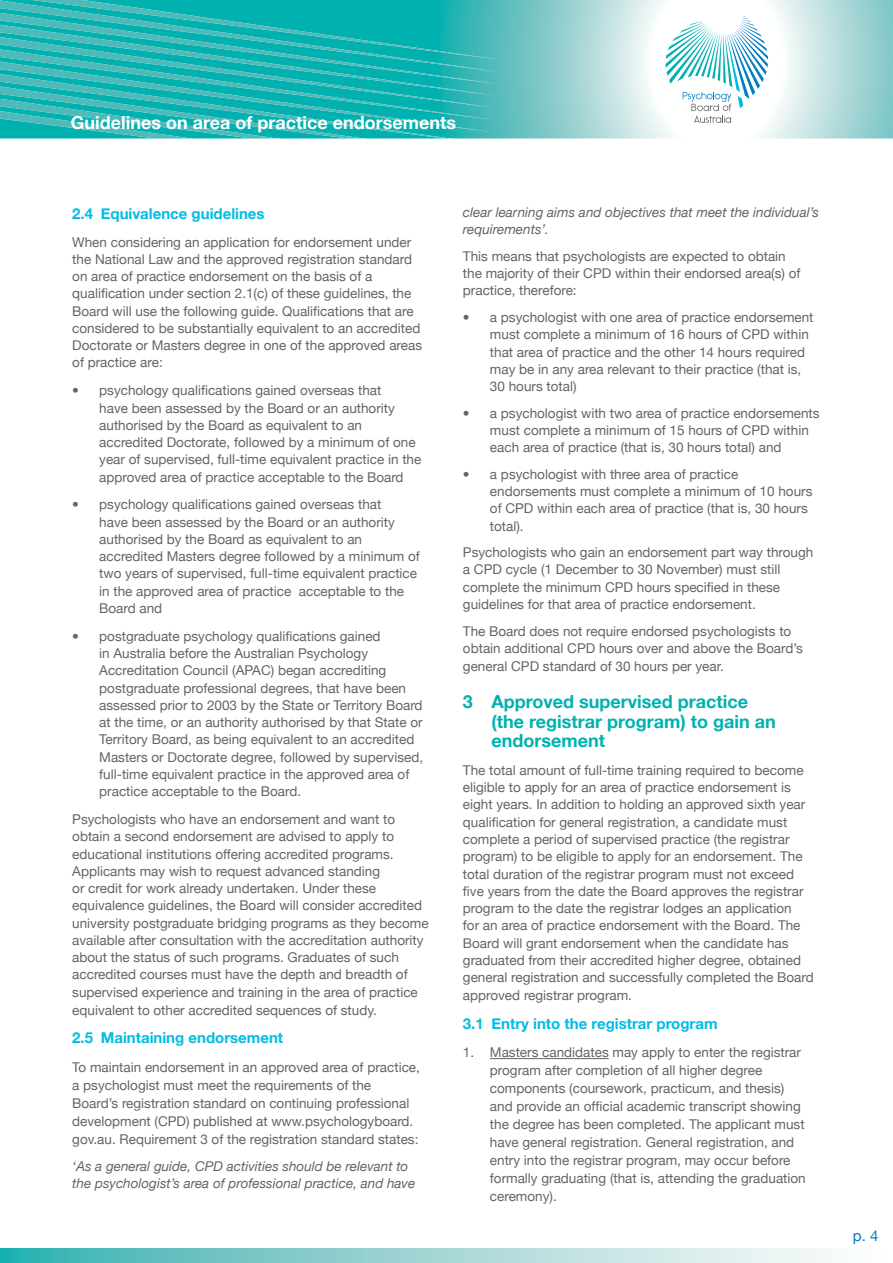
<style>
.page{position:relative;width:893px;height:1263px;background:#fff}
.page>*{position:absolute;margin:0;border:0;box-sizing:border-box;transform-origin:0 0}
.t1{font:700 18px/19.5px "Helvetica Neue";color:#00b1b0}
.t2{font:700 18px "Helvetica Neue";color:#fff}
.t3{font:700 15px "Helvetica Neue";color:#00bce4}
.t4{font:15px "Helvetica Neue";color:#007dc3}
.t5{font:13.5px/17.2px "Helvetica Neue";color:#636466}
.t6{font:italic 13.5px/17.5px "Helvetica Neue";color:#636466}
</style>
<div class="page">
<svg style="left:502px;top:0;width:391px;height:138px"></svg>
<svg style="left:0;top:0;width:502px;height:139px;background:#22b6b4"></svg>
<svg style="left:0;top:1248px;width:834px;height:15px;background:#9ad4d4"></svg>
<svg style="left:665px;top:16px;width:103px;height:107px"></svg>
<hr style="left:490px;top:1058px;width:119px;height:1px;background:#636466">
<h1 class="t2" style="left:71px;top:112px;width:387px">Guidelines on area of practice endorsements</h1>
<p class="t3" style="left:72px;top:204px;width:194px">2.4 Equivalence guidelines</p>
<p class="t5" style="left:72px;top:233px;width:351px">When considering an application for endorsement under the National Law and the approved registration standard on area of practice endorsement on the basis of a qualification under section 2.1(c) of these guidelines, the Board will use the following guide. Qualifications that are considered to be substantially equivalent to an accredited Doctorate or Masters degree in one of the approved areas of practice are:</p>
<p class="t5" style="left:99px;top:382px;width:324px;text-indent:-27px">• psychology qualifications gained overseas that<br>have been assessed by the Board or an authority authorised by the Board as equivalent to an accredited Doctorate, followed by a minimum of one year of supervised, full-time equivalent practice in the approved area of practice acceptable to the Board</p>
<p class="t5" style="left:99px;top:496px;width:322px;text-indent:-27px">• psychology qualifications gained overseas that<br>have been assessed by the Board or an authority authorised by the Board as equivalent to an accredited Masters degree followed by a minimum of two years of supervised, full-time equivalent practice in the approved area of practice acceptable to the Board and</p>
<p class="t5" style="left:99px;top:627px;width:325px;text-indent:-27px">• postgraduate psychology qualifications gained<br>in Australia before the Australian Psychology Accreditation Council (APAC) began accrediting postgraduate professional degrees, that have been assessed prior to 2003 by the State or Territory Board at the time, or an authority authorised by that State or Territory Board, as being equivalent to an accredited Masters or Doctorate degree, followed by supervised, full-time equivalent practice in the approved area of practice acceptable to the Board.</p>
<p class="t5" style="left:72px;top:810px;width:358px">Psychologists who have an endorsement and want to obtain a second endorsement are advised to apply to educational institutions offering accredited programs.<br>Applicants may wish to request advanced standing<br>or credit for work already undertaken. Under these equivalence guidelines, the Board will consider accredited university postgraduate bridging programs as they become available after consultation with the accreditation authority about the status of such programs. Graduates of such accredited courses must have the depth and breadth of supervised experience and training in the area of practice equivalent to other accredited sequences of study.</p>
<p class="t3" style="left:72px;top:1028px;width:212px">2.5 Maintaining endorsement</p>
<p class="t5" style="left:72px;top:1058px;width:349px;line-height:18px">To maintain endorsement in an approved area of practice, a psychologist must meet the requirements of the Board’s registration standard on continuing professional development (CPD) published at www.psychologyboard. gov.au. Requirement 3 of the registration standard states:</p>
<p class="t6" style="left:72px;top:1157px;width:345px">‘As a general guide, CPD activities should be relevant to the psychologist’s area of professional practice, and have</p>
<p class="t6" style="left:463px;top:203px;width:358px">clear learning aims and objectives that meet the individual’s requirements’.</p>
<p class="t5" style="left:463px;top:247px;width:339px">This means that psychologists are expected to obtain the majority of their CPD within their endorsed area(s) of practice, therefore:</p>
<p class="t5" style="left:490px;top:308px;width:325px;text-indent:-27px">• a psychologist with one area of practice endorsement must complete a minimum of 16 hours of CPD within that area of practice and the other 14 hours required may be in any area relevant to their practice (that is, 30 hours total)</p>
<p class="t5" style="left:490px;top:404px;width:331px;text-indent:-27px">• a psychologist with two area of practice endorsements must complete a minimum of 15 hours of CPD within each area of practice (that is, 30 hours total) and</p>
<p class="t5" style="left:490px;top:465px;width:324px;text-indent:-27px">• a psychologist with three area of practice endorsements must complete a minimum of 10 hours of CPD within each area of practice (that is, 30 hours total).</p>
<p class="t5" style="left:463px;top:543px;width:352px">Psychologists who gain an endorsement part way through a CPD cycle (1 December to 30 November) must still complete the minimum CPD hours specified in these guidelines for that area of practice endorsement.</p>
<p class="t5" style="left:463px;top:622px;width:341px">The Board does not require endorsed psychologists to obtain additional CPD hours over and above the Board’s general CPD standard of 30 hours per year.</p>
<h1 class="t1" style="left:491px;top:691px;width:286px;text-indent:-28px">3 Approved supervised practice (the registrar program) to gain an endorsement</h1>
<p class="t5" style="left:463px;top:761px;width:352px">The total amount of full-time training required to become eligible to apply for an area of practice endorsement is eight years. In addition to holding an approved sixth year qualification for general registration, a candidate must complete a period of supervised practice (the registrar program) to be eligible to apply for an endorsement. The total duration of the registrar program must not exceed five years from the date the Board approves the registrar program to the date the registrar lodges an application<br>for an area of practice endorsement with the Board. The Board will grant endorsement when the candidate has graduated from their accredited higher degree, obtained general registration and successfully completed the Board approved registrar program.</p>
<p class="t3" style="left:463px;top:1014px;width:256px">3.1 Entry into the registrar program</p>
<p class="t5" style="left:490px;top:1043px;width:317px;line-height:18px;text-indent:-27px">1. Masters candidates may apply to enter the registrar program after completion of all higher degree components (coursework, practicum, and thesis) and provide an official academic transcript showing the degree has been completed. The applicant must have general registration. General registration, and entry into the registrar program, may occur before formally graduating (that is, attending the graduation ceremony).</p>
<p class="t4" style="left:853px;top:1227px;width:27px">p. 4</p>
</div>
